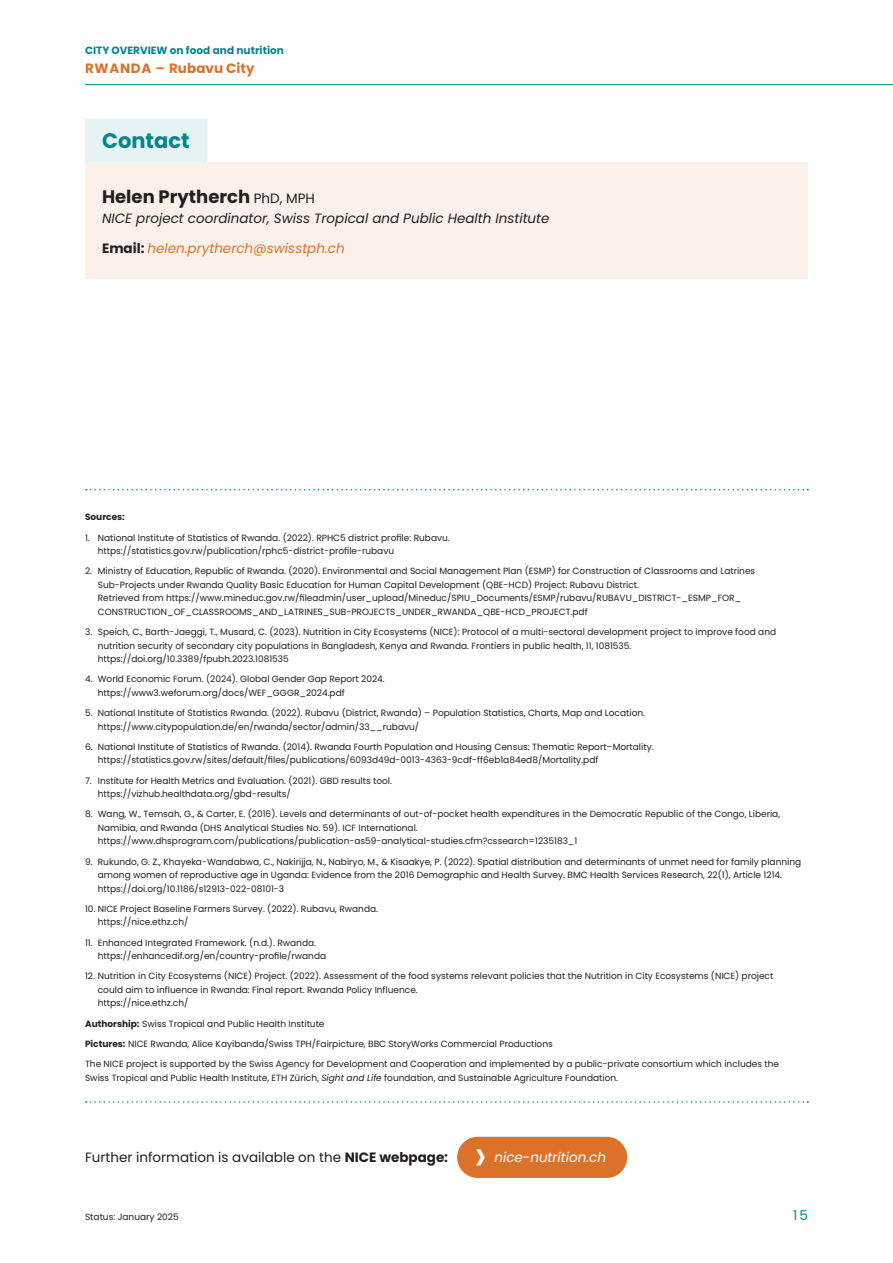
<style>
.page{position:relative;width:893px;height:1263px;background:#fff}
.page>*{position:absolute;margin:0;border:0;box-sizing:border-box;transform-origin:0 0}
.t1{font:46.2px "Poppins";color:#fff}
.t2{font:700 21px "Poppins";color:#00878e}
.t3{font:700 18px "Poppins";color:#231f20}
.t4{font:italic 13.5px "Poppins";color:#231f20}
.t5{font:13.5px "Poppins";color:#231f20}
.t6{font:italic 13.5px "Poppins";color:#db722a}
.t7{font:italic 13.5px "Poppins";color:#fff}
.t8{font:700 13.5px "Poppins";letter-spacing:.005em;color:#db722a}
.t9{font:13.5px "Poppins";color:#00878e}
.t10{font:700 10.5px "Poppins";letter-spacing:.005em;color:#00878e}
.t11{font:9px/13.5px "Poppins";color:#231f20}
.t12{font:700 9px "Poppins";color:#231f20}
.s1{font-weight:400;font-size:13.5px}
.s2{font-weight:700;font-style:normal;color:#231f20}
.s3{font-weight:700}
.s4{font-style:italic}
</style>
<div class="page">
<div style="left:457px;top:1137px;width:170px;height:41px;background:#db722a;border-radius:21px"></div>
<svg style="left:86px;top:489px;width:722px;height:1px"></svg>
<svg style="left:86px;top:1101px;width:722px;height:2px"></svg>
<div style="left:85px;top:119px;width:122px;height:43px;background:#e6f3f4"></div>
<div style="left:85px;top:162px;width:723px;height:117px;background:#fbf1ea"></div>
<hr style="left:85px;top:84px;width:808px;height:1px;background:#00878e">
<p class="t10" style="left:85px;top:44px;width:200px">CITY OVERVIEW on food and nutrition</p>
<h3 class="t8" style="left:85px;top:60px;width:171px">RWANDA – Rubavu City</h3>
<h2 class="t2" style="left:102px;top:128px;width:89px">Contact</h2>
<h3 class="t3" style="left:102px;top:186px;width:214px">Helen Prytherch <span class="s1">PhD, MPH</span></h3>
<h3 class="t4" style="left:102px;top:210px;width:449px">NICE project coordinator, Swiss Tropical and Public Health Institute</h3>
<h3 class="t6" style="left:102px;top:241px;width:244px"><span class="s2">Email:</span> helen.prytherch@swisstph.ch</h3>
<p class="t12" style="left:85px;top:512px;width:41px">Sources:</p>
<p class="t11" style="left:98px;top:531px;width:353px;text-indent:-13px">1. National Institute of Statistics of Rwanda. (2022). RPHC5 district profile: Rubavu. https://statistics.gov.rw/publication/rphc5-district-profile-rubavu</p>
<p class="t11" style="left:98px;top:564px;width:659px;text-indent:-13px">2. Ministry of Education, Republic of Rwanda. (2020). Environmental and Social Management Plan (ESMP) for Construction of Classrooms and Latrines Sub-Projects under Rwanda Quality Basic Education for Human Capital Development (QBE-HCD) Project: Rubavu District.<br>Retrieved from https://www.mineduc.gov.rw/fileadmin/user_upload/Mineduc/SPIU_Documents/ESMP/rubavu/RUBAVU_DISTRICT-_ESMP_FOR_ CONSTRUCTION_OF_CLASSROOMS_AND_LATRINES_SUB-PROJECTS_UNDER_RWANDA_QBE-HCD_PROJECT.pdf</p>
<p class="t11" style="left:98px;top:625px;width:680px;text-indent:-13px">3. Speich, C., Barth-Jaeggi, T., Musard, C. (2023). Nutrition in City Ecosystems (NICE): Protocol of a multi-sectoral development project to improve food and nutrition security of secondary city populations in Bangladesh, Kenya and Rwanda. Frontiers in public health, 11, 1081535. https://doi.org/10.3389/fpubh.2023.1081535</p>
<p class="t11" style="left:98px;top:672px;width:289px;text-indent:-13px">4. World Economic Forum. (2024). Global Gender Gap Report 2024. https://www3.weforum.org/docs/WEF_GGGR_2024.pdf</p>
<p class="t11" style="left:98px;top:706px;width:549px;text-indent:-13px">5. National Institute of Statistics Rwanda. (2022). Rubavu (District, Rwanda) – Population Statistics, Charts, Map and Location. https://www.citypopulation.de/en/rwanda/sector/admin/33__rubavu/</p>
<p class="t11" style="left:98px;top:740px;width:557px;text-indent:-13px">6. National Institute of Statistics of Rwanda. (2014). Rwanda Fourth Population and Housing Census: Thematic Report–Mortality. https://statistics.gov.rw/sites/default/files/publications/6093d49d-0013-4363-9cdf-ff6eb1a84ed8/Mortality.pdf</p>
<p class="t11" style="left:98px;top:774px;width:296px;text-indent:-13px">7. Institute for Health Metrics and Evaluation. (2021). GBD results tool. https://vizhub.healthdata.org/gbd-results/</p>
<p class="t11" style="left:98px;top:807px;width:684px;text-indent:-13px">8. Wang, W., Temsah, G., &amp; Carter, E. (2016). Levels and determinants of out-of-pocket health expenditures in the Democratic Republic of the Congo, Liberia,<br>Namibia, and Rwanda (DHS Analytical Studies No. 59). ICF International. https://www.dhsprogram.com/publications/publication-as59-analytical-studies.cfm?cssearch=1235183_1</p>
<p class="t11" style="left:98px;top:855px;width:705px;text-indent:-13px">9. Rukundo, G. Z., Khayeka-Wandabwa, C., Nakirijja, N., Nabiryo, M., &amp; Kisaakye, P. (2022). Spatial distribution and determinants of unmet need for family planning among women of reproductive age in Uganda: Evidence from the 2016 Demographic and Health Survey. BMC Health Services Research, 22(1), Article 1214. https://doi.org/10.1186/s12913-022-08101-3</p>
<p class="t11" style="left:98px;top:902px;width:282px;text-indent:-13px">10. NICE Project Baseline Farmers Survey. (2022). Rubavu, Rwanda. https://nice.ethz.ch/</p>
<p class="t11" style="left:98px;top:936px;width:230px;text-indent:-13px">11. Enhanced Integrated Framework. (n.d.). Rwanda. https://enhancedif.org/en/country-profile/rwanda</p>
<p class="t11" style="left:98px;top:969px;width:677px;text-indent:-13px">12. Nutrition in City Ecosystems (NICE) Project. (2022). Assessment of the food systems relevant policies that the Nutrition in City Ecosystems (NICE) project could aim to influence in Rwanda: Final report. Rwanda Policy Influence.<br>https://nice.ethz.ch/</p>
<p class="t11" style="left:85px;top:1017px;width:241px"><span class="s3">Authorship:</span> Swiss Tropical and Public Health Institute</p>
<p class="t11" style="left:85px;top:1037px;width:469px"><span class="s3">Pictures:</span> NICE Rwanda, Alice Kayibanda/Swiss TPH/Fairpicture, BBC StoryWorks Commercial Productions</p>
<p class="t11" style="left:85px;top:1057px;width:696px">The NICE project is supported by the Swiss Agency for Development and Cooperation and implemented by a public-private consortium which includes the<br>Swiss Tropical and Public Health Institute, ETH Zürich, <span class="s4">Sight and Life</span> foundation, and Sustainable Agriculture Foundation.</p>
<h3 class="t5" style="left:85px;top:1150px;width:365px">Further information is available on the <span class="s3">NICE webpage:</span></h3>
<p class="t11" style="left:85px;top:1210px;width:95px">Status: January 2025</p>
<h1 class="t1" style="left:474px;top:1128px;width:14px">›</h1>
<h3 class="t7" style="left:494px;top:1149px;width:113px">nice-nutrition.ch</h3>
<h3 class="t9" style="left:793px;top:1208px;width:16px">15</h3>
</div>
